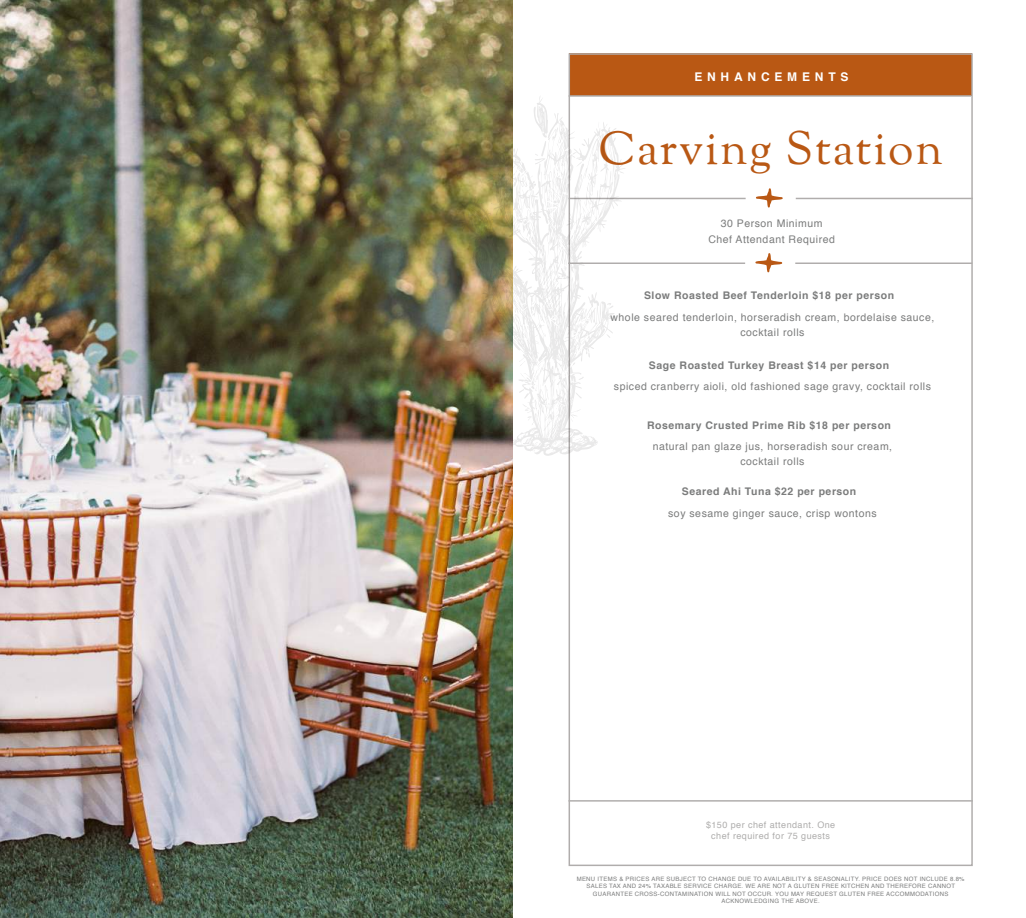
<style>
.page{position:relative;width:1026px;height:918px;background:#fff}
.page>*{position:absolute;margin:0;border:0;box-sizing:border-box;transform-origin:0 0}
.t1{font:46.5px "OFL Goudy St M";letter-spacing:.04em;color:#b95814}
.t2{font:700 12px "Helvetica";letter-spacing:.4em;color:#fff}
.t3{font:10.5px/15px "Helvetica";letter-spacing:.05em;color:#7b7c7c;text-align:center}
.t4{font:700 10.5px "Helvetica";letter-spacing:.05em;color:#7b7c7c}
.t5{font:9px/10.8px "Helvetica";letter-spacing:.05em;color:#aeadac;text-align:center}
.t6{font:6px/7.5px "Helvetica";letter-spacing:.05em;color:#7b7c7c;text-align:center}
</style>
<div class="page">
<hr style="left:568px;top:800px;width:405px;height:2px;background:#b0adac">
<img style="left:0;top:0;width:513px;height:918px">
<div style="left:569px;top:53px;width:403px;height:43px;background:#b95814"></div>
<svg style="left:756px;top:188px;width:27px;height:20px"></svg>
<hr style="left:569px;top:198px;width:177px;height:1px;background:#b0adac">
<hr style="left:796px;top:198px;width:177px;height:1px;background:#b0adac">
<hr style="left:569px;top:95px;width:402px;height:2px;background:#b0adac">
<svg style="left:534px;top:97px;width:13px;height:16px"></svg>
<img style="left:458px;top:113px;width:168px;height:343px">
<svg style="left:547px;top:202px;width:12px;height:11px"></svg>
<svg style="left:523px;top:220px;width:8px;height:13px"></svg>
<svg style="left:498px;top:277px;width:12px;height:16px"></svg>
<svg style="left:509px;top:313px;width:4px;height:5px"></svg>
<svg style="left:519px;top:359px;width:25px;height:32px"></svg>
<svg style="left:556px;top:401px;width:4px;height:8px"></svg>
<svg style="left:551px;top:432px;width:24px;height:15px"></svg>
<svg style="left:532px;top:442px;width:8px;height:10px"></svg>
<svg style="left:556px;top:117px;width:44px;height:78px"></svg>
<svg style="left:551px;top:292px;width:64px;height:92px"></svg>
<svg style="left:755px;top:253px;width:27px;height:19px"></svg>
<hr style="left:568px;top:263px;width:177px;height:1px;background:#b0adac">
<hr style="left:795px;top:263px;width:177px;height:1px;background:#b0adac">
<h2 class="t2" style="left:694px;top:67px;width:156px">ENHANCEMENTS</h2>
<h1 class="t1" style="left:598px;top:119px;width:346px">Carving Station</h1>
<h3 class="t3" style="left:708px;top:216px;width:128px;line-height:16px">30 Person Minimum<br>Chef Attendant Required</h3>
<h3 class="t4" style="left:644px;top:287px;width:252px">Slow Roasted Beef Tenderloin $18 per person</h3>
<h3 class="t3" style="left:611px;top:310px;width:325px">whole seared tenderloin, horseradish cream, bordelaise sauce, cocktail rolls</h3>
<h3 class="t4" style="left:649px;top:356px;width:242px">Sage Roasted Turkey Breast $14 per person</h3>
<h3 class="t3" style="left:614px;top:379px;width:319px">spiced cranberry aioli, old fashioned sage gravy, cocktail rolls</h3>
<h3 class="t4" style="left:647px;top:417px;width:245px">Rosemary Crusted Prime Rib $18 per person</h3>
<h3 class="t3" style="left:653px;top:440px;width:241px">natural pan glaze jus, horseradish sour cream, cocktail rolls</h3>
<h3 class="t4" style="left:682px;top:483px;width:176px">Seared Ahi Tuna $22 per person</h3>
<h3 class="t3" style="left:668px;top:506px;width:210px">soy sesame ginger sauce, crisp wontons</h3>
<h3 class="t5" style="left:706px;top:820px;width:131px">$150 per chef attendant. One chef required for 75 guests</h3>
<p class="t6" style="left:577px;top:875px;width:389px">MENU ITEMS &amp; PRICES ARE SUBJECT TO CHANGE DUE TO AVAILABILITY &amp; SEASONALITY. PRICE DOES NOT INCLUDE 8.8% SALES TAX AND 24% TAXABLE SERVICE CHARGE. WE ARE NOT A GLUTEN FREE KITCHEN AND THEREFORE CANNOT GUARANTEE CROSS-CONTAMINATION WILL NOT OCCUR. YOU MAY REQUEST GLUTEN FREE ACCOMMODATIONS ACKNOWLEDGING THE ABOVE.</p>
</div>
